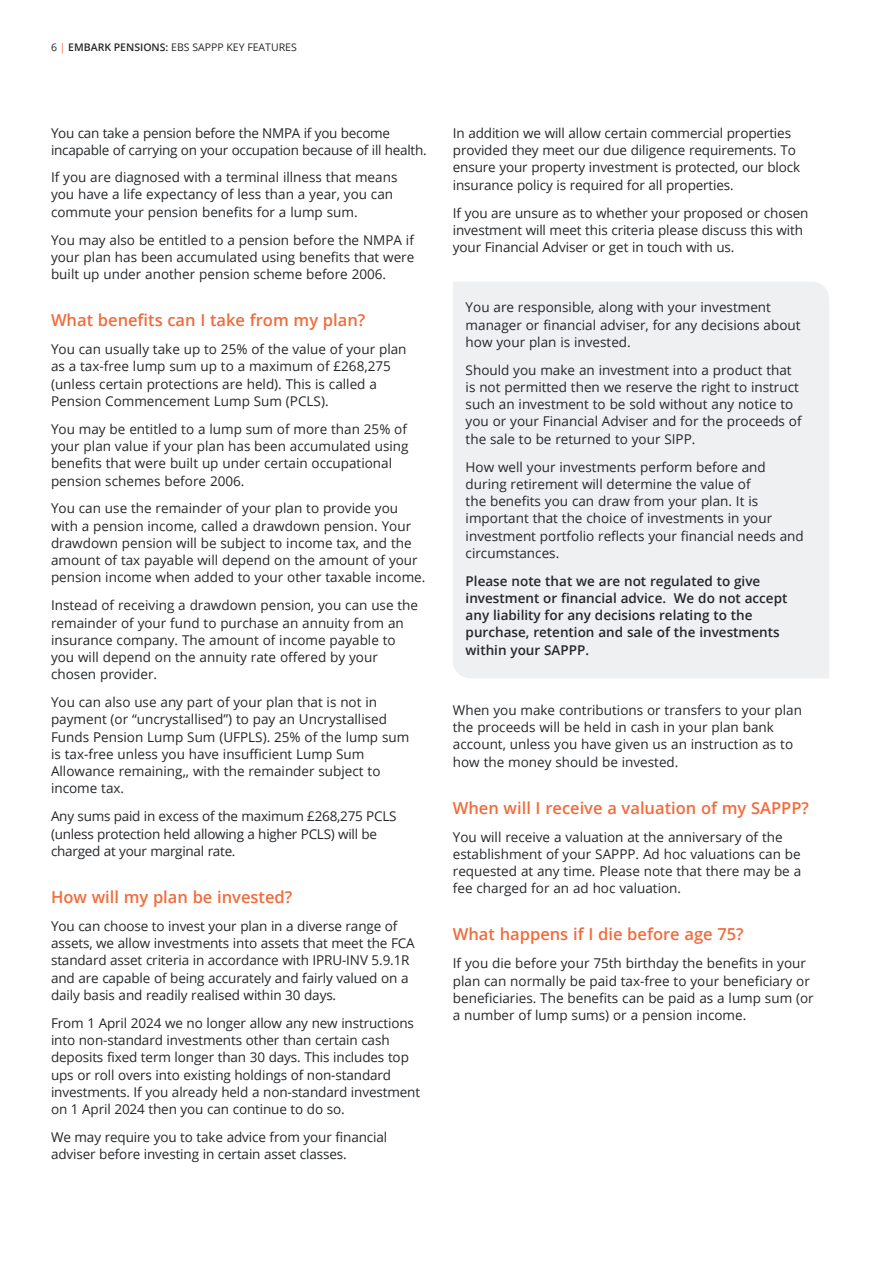
<style>
.page{position:relative;width:893px;height:1263px;background:#fff}
.page>*{position:absolute;margin:0;border:0;box-sizing:border-box;transform-origin:0 0}
.Tier2_Subheading{font:600 16.5px "Open Sans";color:#f26b3b}
.Tier2_Body_text{font:13.5px/17.2px "Open Sans";color:#24272a}
.Tier2_Body_text-2{font:13.5px/17.2px "Open Sans";letter-spacing:-.02em;color:#24272a}
.Tier2_Body_text-3{font:600 13.5px/17.2px "Open Sans";color:#24272a}
.t1{font:10.5px "Open Sans";color:#24272a}
.s1{color:#f26b3b}
.s2{font-weight:600}
</style>
<div class="page">
<div style="left:453px;top:282px;width:376px;height:396px;background:#eef0f2"></div>
<p class="t1" style="left:51px;top:40px;width:247px">6 <span class="s1">|</span> <span class="s2">EMBARK PENSIONS:</span> EBS SAPPP KEY FEATURES</p>
<p class="Tier2_Body_text-2" style="left:51px;top:124px;width:377px">You can take a pension before the NMPA if you become incapable of carrying on your occupation because of ill health.</p>
<p class="Tier2_Body_text" style="left:51px;top:168px;width:348px">If you are diagnosed with a terminal illness that means you have a life expectancy of less than a year, you can commute your pension benefits for a lump sum.</p>
<p class="Tier2_Body_text" style="left:51px;top:231px;width:365px;text-align:justify">You may also be entitled to a pension before the NMPA if your plan has been accumulated using benefits that were built up under another pension scheme before 2006.</p>
<p class="Tier2_Subheading" style="left:51px;top:309px;width:316px">What benefits can I take from my plan?</p>
<p class="Tier2_Body_text" style="left:51px;top:340px;width:357px">You can usually take up to 25% of the value of your plan as a tax-free lump sum up to a maximum of £268,275 (unless certain protections are held). This is called a Pension Commencement Lump Sum (PCLS).</p>
<p class="Tier2_Body_text" style="left:51px;top:420px;width:359px">You may be entitled to a lump sum of more than 25% of your plan value if your plan has been accumulated using benefits that were built up under certain occupational pension schemes before 2006.</p>
<p class="Tier2_Body_text" style="left:51px;top:499px;width:376px">You can use the remainder of your plan to provide you with a pension income, called a drawdown pension. Your drawdown pension will be subject to income tax, and the amount of tax payable will depend on the amount of your pension income when added to your other taxable income.</p>
<p class="Tier2_Body_text" style="left:51px;top:596px;width:369px">Instead of receiving a drawdown pension, you can use the remainder of your fund to purchase an annuity from an insurance company. The amount of income payable to you will depend on the annuity rate offered by your chosen provider.</p>
<p class="Tier2_Body_text" style="left:51px;top:693px;width:360px">You can also use any part of your plan that is not in payment (or “uncrystallised”) to pay an Uncrystallised Funds Pension Lump Sum (UFPLS). 25% of the lump sum is tax-free unless you have insufficient Lump Sum Allowance remaining,, with the remainder subject to income tax.</p>
<p class="Tier2_Body_text-2" style="left:51px;top:807px;width:347px">Any sums paid in excess of the maximum £268,275 PCLS (unless protection held allowing a higher PCLS) will be charged at your marginal rate.</p>
<p class="Tier2_Subheading" style="left:51px;top:886px;width:243px">How will my plan be invested?</p>
<p class="Tier2_Body_text" style="left:51px;top:917px;width:365px">You can choose to invest your plan in a diverse range of assets, we allow investments into assets that meet the FCA standard asset criteria in accordance with IPRU-INV 5.9.1R and are capable of being accurately and fairly valued on a daily basis and readily realised within 30 days.</p>
<p class="Tier2_Body_text" style="left:51px;top:1014px;width:371px">From 1 April 2024 we no longer allow any new instructions into non-standard investments other than certain cash deposits fixed term longer than 30 days. This includes top ups or roll overs into existing holdings of non-standard investments. If you already held a non-standard investment on 1 April 2024 then you can continue to do so.</p>
<p class="Tier2_Body_text" style="left:51px;top:1128px;width:338px">We may require you to take advice from your financial adviser before investing in certain asset classes.</p>
<p class="Tier2_Body_text" style="left:453px;top:124px;width:349px">In addition we will allow certain commercial properties provided they meet our due diligence requirements. To ensure your property investment is protected, our block insurance policy is required for all properties.</p>
<p class="Tier2_Body_text" style="left:453px;top:204px;width:357px">If you are unsure as to whether your proposed or chosen investment will meet this criteria please discuss this with your Financial Adviser or get in touch with us.</p>
<p class="Tier2_Body_text" style="left:466px;top:298px;width:336px">You are responsible, along with your investment manager or financial adviser, for any decisions about how your plan is invested.</p>
<p class="Tier2_Body_text" style="left:466px;top:361px;width:338px">Should you make an investment into a product that is not permitted then we reserve the right to instruct such an investment to be sold without any notice to you or your Financial Adviser and for the proceeds of the sale to be returned to your SIPP.</p>
<p class="Tier2_Body_text" style="left:466px;top:458px;width:340px">How well your investments perform before and during retirement will determine the value of<br>the benefits you can draw from your plan. It is important that the choice of investments in your investment portfolio reflects your financial needs and circumstances.</p>
<p class="Tier2_Body_text-3" style="left:466px;top:572px;width:323px">Please note that we are not regulated to give investment or financial advice. We do not accept any liability for any decisions relating to the purchase, retention and sale of the investments within your SAPPP.</p>
<p class="Tier2_Body_text" style="left:453px;top:701px;width:351px">When you make contributions or transfers to your plan the proceeds will be held in cash in your plan bank account, unless you have given us an instruction as to how the money should be invested.</p>
<p class="Tier2_Subheading" style="left:453px;top:796px;width:358px">When will I receive a valuation of my SAPPP?</p>
<p class="Tier2_Body_text" style="left:453px;top:828px;width:350px">You will receive a valuation at the anniversary of the establishment of your SAPPP. Ad hoc valuations can be requested at any time. Please note that there may be a fee charged for an ad hoc valuation.</p>
<p class="Tier2_Subheading" style="left:453px;top:923px;width:292px">What happens if I die before age 75?</p>
<p class="Tier2_Body_text" style="left:453px;top:954px;width:362px">If you die before your 75th birthday the benefits in your plan can normally be paid tax-free to your beneficiary or beneficiaries. The benefits can be paid as a lump sum (or a number of lump sums) or a pension income.</p>
</div>
